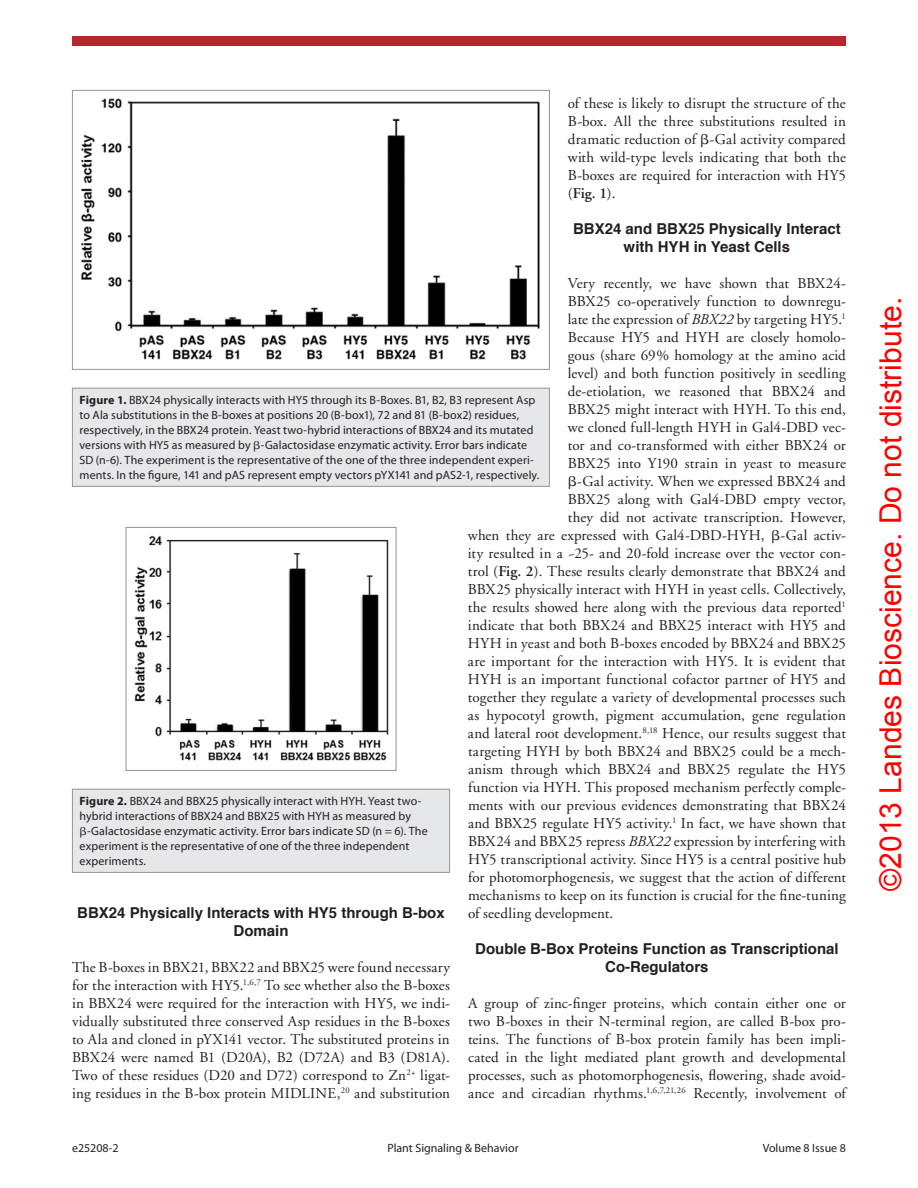
<style>
.page{position:relative;width:918px;height:1188px;background:#fff}
.page>*{position:absolute;margin:0;border:0;box-sizing:border-box;transform-origin:0 0}
.t1{font:30.15px "Arial";color:#f00}
.Body_text_First_Line{font:15px/18px "Adobe Garamond";letter-spacing:.005em;color:#231f20;text-align:justify}
.Heading{font:700 15px/18px "Helvetica";color:#231f20;text-align:center}
.Figure_Legend{font:12px/15px "Myriad Pro";letter-spacing:.005em;color:#231f20}
.s1{font-family:"Universal Std Greekw Math Pi"}
.s2{font-weight:600}
.s3{font-style:italic}
.s4{font-weight:700}
</style>
<div class="page">
<div style="left:72px;top:36px;width:774px;height:10px;background:#b7262b"></div>
<img style="left:81px;top:98px;width:459px;height:262px">
<div style="left:72px;top:90px;width:478px;height:280px;border:1px solid #939598"></div>
<div style="left:72px;top:388px;width:477px;height:98px;background:#e6e7e9"></div>
<div style="left:72px;top:388px;width:478px;height:99px;border:1px solid #939598"></div>
<div style="left:72px;top:789px;width:378px;height:83px;background:#e6e7e9"></div>
<div style="left:72px;top:789px;width:378px;height:84px;border:1px solid #939598"></div>
<img style="left:134px;top:535px;width:255px;height:226px">
<div style="left:126px;top:527px;width:270px;height:244px;border:1px solid #939598"></div>
<p class="Body_text_First_Line" style="left:568px;top:95px;width:280px">of these is likely to disrupt the structure of the B-box. All the three substitutions resulted in dramatic reduction of <span class="s1">β</span>-Gal activity compared with wild-type levels indicating that both the B-boxes are required for interaction with HY5 (<span class="s2">Fig. 1</span>).</p>
<p class="Heading" style="left:573px;top:220px;width:269px">BBX24 and BBX25 Physically Interact with HYH in Yeast Cells</p>
<p class="Body_text_First_Line" style="left:568px;top:275px;width:280px">Very recently, we have shown that BBX24-</p>
<p class="Body_text_First_Line" style="left:568px;top:293px;width:280px">BBX25 co-operatively function to downregu-</p>
<p class="Body_text_First_Line" style="left:568px;top:311px;width:280px">late the expression of <span class="s3">BBX22</span> by targeting HY5.<sup>1</sup></p>
<p class="Body_text_First_Line" style="left:568px;top:329px;width:280px">Because HY5 and HYH are closely homolo-</p>
<p class="Body_text_First_Line" style="left:568px;top:347px;width:280px">gous (share 69% homology at the amino acid</p>
<p class="Body_text_First_Line" style="left:568px;top:365px;width:280px">level) and both function positively in seedling</p>
<p class="Body_text_First_Line" style="left:568px;top:383px;width:280px">de-etiolation, we reasoned that BBX24 and</p>
<p class="Body_text_First_Line" style="left:568px;top:401px;width:280px">BBX25 might interact with HYH. To this end,</p>
<p class="Body_text_First_Line" style="left:568px;top:419px;width:280px">we cloned full-length HYH in Gal4-DBD vec-</p>
<p class="Body_text_First_Line" style="left:568px;top:437px;width:280px">tor and co-transformed with either BBX24 or</p>
<p class="Body_text_First_Line" style="left:568px;top:455px;width:280px">BBX25 into Y190 strain in yeast to measure</p>
<p class="Body_text_First_Line" style="left:568px;top:473px;width:280px"><span class="s1">β</span>-Gal activity. When we expressed BBX24 and</p>
<p class="Body_text_First_Line" style="left:568px;top:491px;width:280px">BBX25 along with Gal4-DBD empty vector,</p>
<p class="Body_text_First_Line" style="left:568px;top:509px;width:280px">they did not activate transcription. However,</p>
<p class="Body_text_First_Line" style="left:468px;top:527px;width:379px">when they are expressed with Gal4-DBD-HYH, <span class="s1">β</span>-Gal activ-</p>
<p class="Body_text_First_Line" style="left:468px;top:545px;width:379px">ity resulted in a ~25- and 20-fold increase over the vector con-</p>
<p class="Body_text_First_Line" style="left:468px;top:563px;width:379px">trol (<span class="s2">Fig. 2</span>). These results clearly demonstrate that BBX24 and</p>
<p class="Body_text_First_Line" style="left:468px;top:581px;width:379px">BBX25 physically interact with HYH in yeast cells. Collectively,</p>
<p class="Body_text_First_Line" style="left:468px;top:599px;width:379px">the results showed here along with the previous data reported<sup>1</sup></p>
<p class="Body_text_First_Line" style="left:468px;top:617px;width:379px">indicate that both BBX24 and BBX25 interact with HY5 and</p>
<p class="Body_text_First_Line" style="left:468px;top:635px;width:380px">HYH in yeast and both B-boxes encoded by BBX24 and BBX25</p>
<p class="Body_text_First_Line" style="left:468px;top:653px;width:379px">are important for the interaction with HY5. It is evident that</p>
<p class="Body_text_First_Line" style="left:468px;top:671px;width:379px">HYH is an important functional cofactor partner of HY5 and</p>
<p class="Body_text_First_Line" style="left:468px;top:689px;width:379px">together they regulate a variety of developmental processes such</p>
<p class="Body_text_First_Line" style="left:468px;top:707px;width:379px">as hypocotyl growth, pigment accumulation, gene regulation</p>
<p class="Body_text_First_Line" style="left:468px;top:725px;width:379px">and lateral root development.<sup>8,18</sup> Hence, our results suggest that</p>
<p class="Body_text_First_Line" style="left:468px;top:743px;width:379px">targeting HYH by both BBX24 and BBX25 could be a mech-</p>
<p class="Body_text_First_Line" style="left:468px;top:761px;width:379px">anism through which BBX24 and BBX25 regulate the HY5</p>
<p class="Body_text_First_Line" style="left:468px;top:779px;width:379px">function via HYH. This proposed mechanism perfectly comple-</p>
<p class="Body_text_First_Line" style="left:468px;top:797px;width:379px">ments with our previous evidences demonstrating that BBX24</p>
<p class="Body_text_First_Line" style="left:468px;top:815px;width:379px">and BBX25 regulate HY5 activity.<sup>1</sup> In fact, we have shown that</p>
<p class="Body_text_First_Line" style="left:468px;top:833px;width:379px">BBX24 and BBX25 repress <span class="s3">BBX22</span> expression by interfering with</p>
<p class="Body_text_First_Line" style="left:468px;top:851px;width:379px">HY5 transcriptional activity. Since HY5 is a central positive hub</p>
<p class="Body_text_First_Line" style="left:468px;top:869px;width:379px">for photomorphogenesis, we suggest that the action of different</p>
<p class="Body_text_First_Line" style="left:468px;top:887px;width:379px">mechanisms to keep on its function is crucial for the fine-tuning</p>
<p class="Body_text_First_Line" style="left:468px;top:905px;width:147px">of seedling development.</p>
<p class="Heading" style="left:475px;top:940px;width:365px">Double B-Box Proteins Function as Transcriptional<br>Co-Regulators</p>
<p class="Body_text_First_Line" style="left:468px;top:995px;width:379px">A group of zinc-finger proteins, which contain either one or two B-boxes in their N-terminal region, are called B-box pro&shy;teins. The functions of B-box protein family has been impli&shy;cated in the light mediated plant growth and developmental processes, such as photomorphogenesis, flowering, shade avoid&shy;ance and circadian rhythms.<sup>1,6,7,21,26</sup> Recently, involvement of</p>
<p class="Figure_Legend" style="left:80px;top:393px;width:461px"><span class="s4">Figure 1.</span> BBX24 physically interacts with HY5 through its B-Boxes. B1, B2, B3 represent Asp to Ala substitutions in the B-boxes at positions 20 (B-box1), 72 and 81 (B-box2) residues, respectively, in the BBX24 protein. Yeast two-hybrid interactions of BBX24 and its mutated versions with HY5 as measured by <span class="s1">β</span>-Galactosidase enzymatic activity. Error bars indicate SD (n-6). The experiment is the representative of the one of the three independent experi&shy;ments. In the figure, 141 and pAS represent empty vectors pYX141 and pAS2-1, respectively.</p>
<p class="Figure_Legend" style="left:80px;top:794px;width:350px"><span class="s4">Figure 2.</span> BBX24 and BBX25 physically interact with HYH. Yeast two&shy;hybrid interactions of BBX24 and BBX25 with HYH as measured by <span class="s1">β</span>-Galactosidase enzymatic activity. Error bars indicate SD (n = 6). The experiment is the representative of one of the three independent experiments.</p>
<p class="Heading" style="left:77px;top:904px;width:369px">BBX24 Physically Interacts with HY5 through B-box<br>Domain</p>
<p class="Body_text_First_Line" style="left:72px;top:959px;width:379px">The B-boxes in BBX21, BBX22 and BBX25 were found necessary for the interaction with HY5.<sup>1,6,7</sup> To see whether also the B-boxes in BBX24 were required for the interaction with HY5, we indi&shy;vidually substituted three conserved Asp residues in the B-boxes to Ala and cloned in pYX141 vector. The substituted proteins in BBX24 were named B1 (D20A), B2 (D72A) and B3 (D81A).<br>Two of these residues (D20 and D72) correspond to Zn<sup>2+</sup> ligat&shy;ing residues in the B-box protein MIDLINE,<sup>20</sup> and substitution</p>
<p class="Figure_Legend" style="left:72px;top:1140px;width:48px">e25208-2</p>
<p class="Figure_Legend" style="left:387px;top:1140px;width:133px">Plant Signaling &amp; Behavior</p>
<p class="Figure_Legend" style="left:763px;top:1140px;width:85px">Volume 8 Issue 8</p>
<h1 class="t1" style="left:871px;top:891px;width:595px;rotate:-90deg">©2013 Landes Bioscience. Do not distribute.</h1>
</div>
